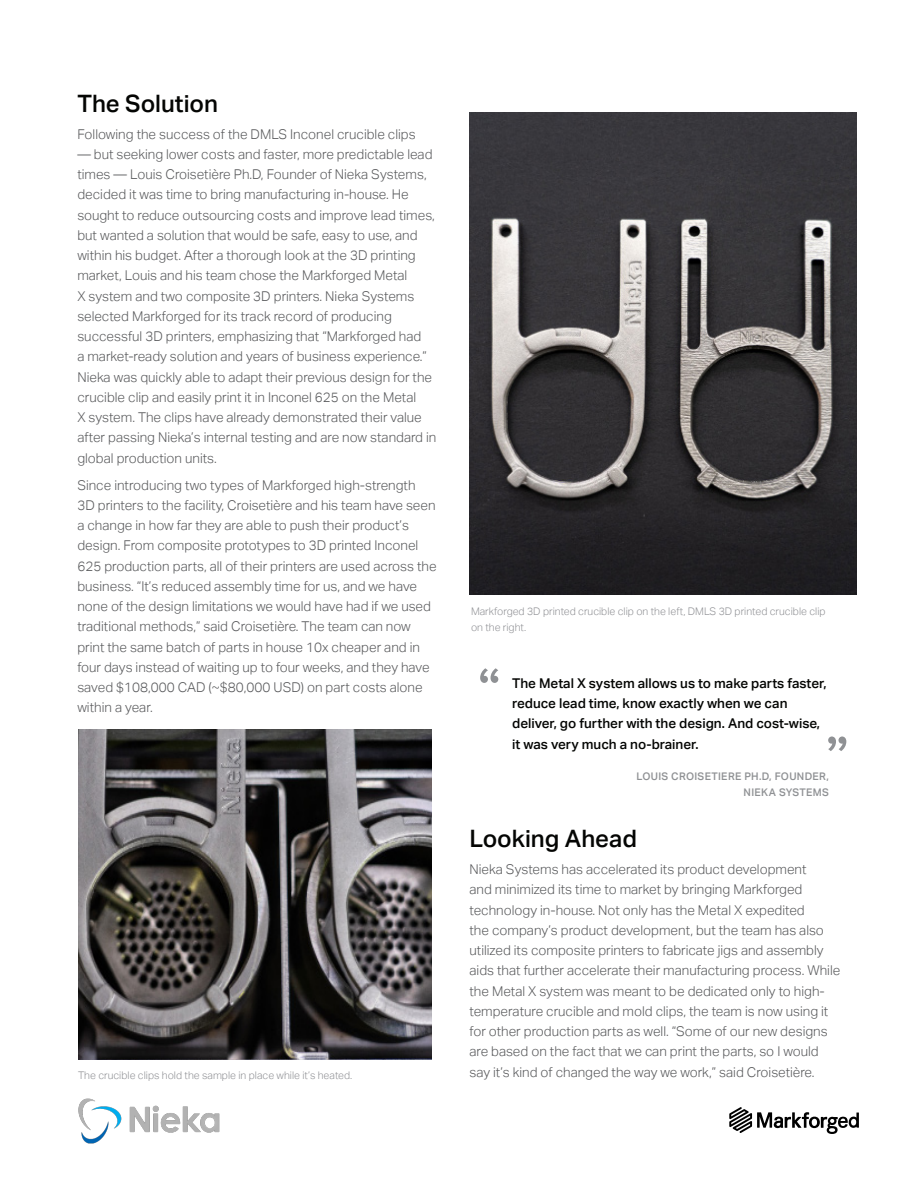
<style>
.page{position:relative;width:918px;height:1188px;background:#fff}
.page>*{position:absolute;margin:0;border:0;box-sizing:border-box;transform-origin:0 0}
.t1{font:500 24px "Aktiv Grotesk";color:#040503}
.p_body{font:300 13.5px/20.2px "Aktiv Grotesk";color:#57585a}
.quote{font:500 13.5px/20.2px "Aktiv Grotesk";color:#040503}
.t2{font:300 10.5px/15.8px "Aktiv Grotesk";color:#909195}
.p_caption{font:500 10.5px/15.8px "Aktiv Grotesk";letter-spacing:.03em;color:#8f9194;text-align:right}
</style>
<div class="page">
<svg style="left:480px;top:668px;width:18px;height:15px"></svg>
<svg style="left:828px;top:736px;width:18px;height:15px"></svg>
<img style="left:78px;top:730px;width:353px;height:329px">
<img style="left:470px;top:112px;width:386px;height:483px">
<svg style="left:729px;top:1107px;width:130px;height:27px"></svg>
<img style="left:78px;top:1098px;width:142px;height:46px">
<p class="t1" style="left:77px;top:89px;width:142px">The Solution</p>
<p class="p_body" style="left:77px;top:124px;width:340px">Following the success of the DMLS Inconel crucible clips</p>
<p class="p_body" style="left:77px;top:144px;width:361px">— but seeking lower costs and faster, more predictable lead times — Louis Croisetière Ph.D, Founder of Nieka Systems, decided it was time to bring manufacturing in-house. He sought to reduce outsourcing costs and improve lead times, but wanted a solution that would be safe, easy to use, and within his budget. After a thorough look at the 3D printing market, Louis and his team chose the Markforged Metal<br>X system and two composite 3D printers. Nieka Systems selected Markforged for its track record of producing successful 3D printers, emphasizing that “Markforged had<br>a market-ready solution and years of business experience.” Nieka was quickly able to adapt their previous design for the crucible clip and easily print it in Inconel 625 on the Metal<br>X system. The clips have already demonstrated their value after passing Nieka’s internal testing and are now standard in global production units.</p>
<p class="p_body" style="left:77px;top:475px;width:361px">Since introducing two types of Markforged high-strength<br>3D printers to the facility, Croisetière and his team have seen a change in how far they are able to push their product’s design. From composite prototypes to 3D printed Inconel 625 production parts, all of their printers are used across the business. “It’s reduced assembly time for us, and we have none of the design limitations we would have had if we used traditional methods,” said Croisetière. The team can now print the same batch of parts in house 10x cheaper and in four days instead of waiting up to four weeks, and they have saved $108,000 CAD (~$80,000 USD) on part costs alone within a year.</p>
<p class="t2" style="left:78px;top:1067px;width:276px">The crucible clips hold the sample in place while it’s heated.</p>
<p class="t2" style="left:471px;top:603px;width:356px">Markforged 3D printed crucible clip on the left, DMLS 3D printed crucible clip on the right.</p>
<p class="quote" style="left:512px;top:673px;width:316px">The Metal X system allows us to make parts faster, reduce lead time, know exactly when we can deliver, go further with the design. And cost-wise, it was very much a no-brainer.</p>
<p class="p_caption" style="left:637px;top:769px;width:194px">LOUIS CROISETIERE PH.D, FOUNDER,<br>NIEKA SYSTEMS</p>
<p class="t1" style="left:470px;top:825px;width:169px">Looking Ahead</p>
<p class="p_body" style="left:470px;top:859px;width:372px">Nieka Systems has accelerated its product development<br>and minimized its time to market by bringing Markforged technology in-house. Not only has the Metal X expedited<br>the company’s product development, but the team has also utilized its composite printers to fabricate jigs and assembly aids that further accelerate their manufacturing process. While the Metal X system was meant to be dedicated only to high&shy;temperature crucible and mold clips, the team is now using it for other production parts as well. “Some of our new designs are based on the fact that we can print the parts, so I would say it’s kind of changed the way we work,” said Croisetière.</p>
</div>
